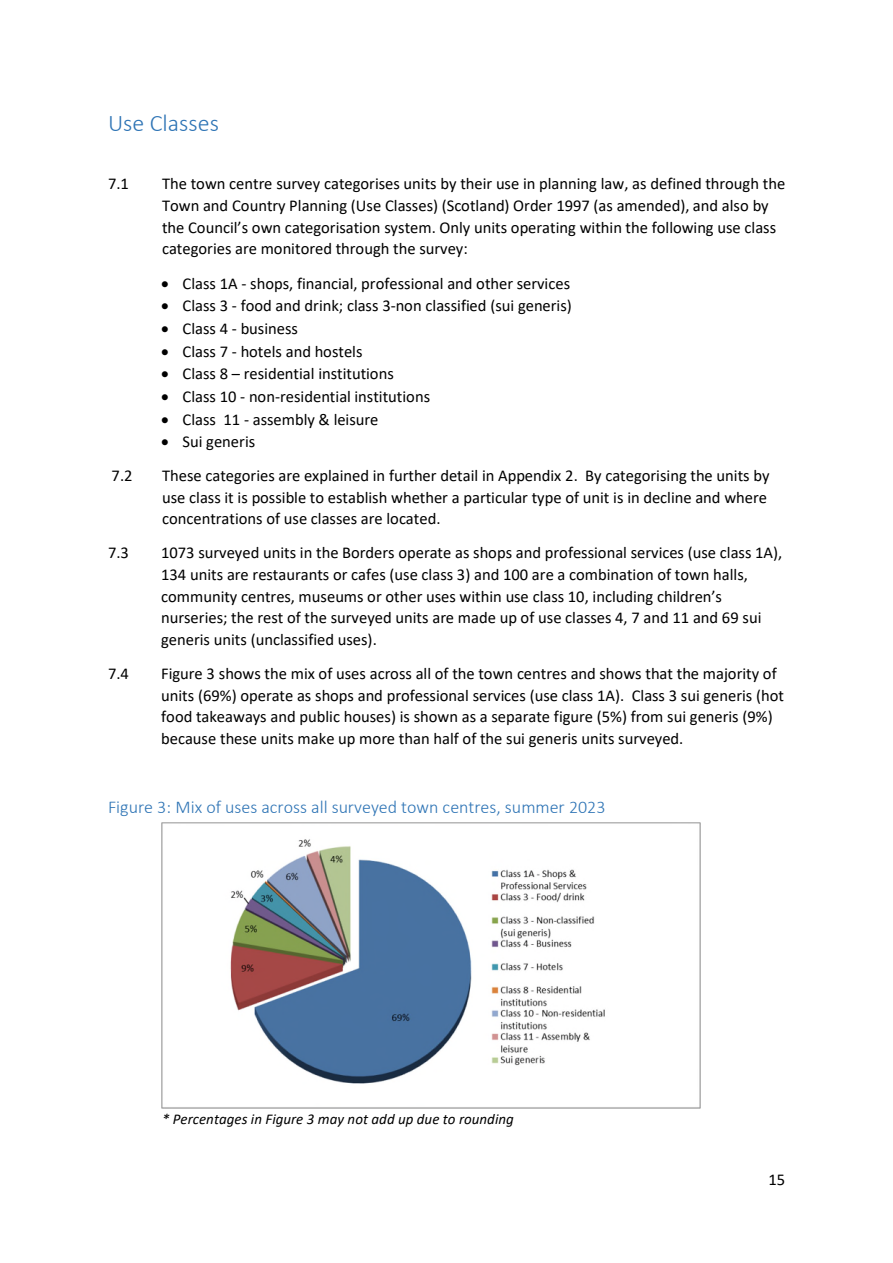
<style>
.page{position:relative;width:893px;height:1263px;background:#fff}
.page>*{position:absolute;margin:0;border:0;box-sizing:border-box;transform-origin:0 0}
.t1{font:300 24px "Calibri";color:#2e74b5}
.t2{font:300 18px "Calibri";color:#2e74b5}
.t3{font:16.5px/21.8px "Calibri";color:#000}
.t4{font:italic 15px "Calibri";letter-spacing:.005em;color:#000}
</style>
<div class="page">
<img style="left:162px;top:822px;width:538px;height:286px">
<h1 class="t1" style="left:108px;top:108px;width:112px">Use Classes</h1>
<p class="t3" style="left:108px;top:172px;width:22px">7.1</p>
<p class="t3" style="left:162px;top:172px;width:625px">The town centre survey categorises units by their use in planning law, as defined through the Town and Country Planning (Use Classes) (Scotland) Order 1997 (as amended), and also by the Council’s own categorisation system. Only units operating within the following use class categories are monitored through the survey:</p>
<p class="t3" style="left:161px;top:272px;width:410px">• Class 1A - shops, financial, professional and other services</p>
<p class="t3" style="left:161px;top:295px;width:412px">• Class 3 - food and drink; class 3-non classified (sui generis)</p>
<p class="t3" style="left:161px;top:318px;width:138px">• Class 4 - business</p>
<p class="t3" style="left:161px;top:340px;width:203px">• Class 7 - hotels and hostels</p>
<p class="t3" style="left:161px;top:363px;width:234px">• Class 8 – residential institutions</p>
<p class="t3" style="left:161px;top:385px;width:271px">• Class 10 - non-residential institutions</p>
<p class="t3" style="left:161px;top:408px;width:219px">• Class 11 - assembly &amp; leisure</p>
<p class="t3" style="left:161px;top:431px;width:96px">• Sui generis</p>
<p class="t3" style="left:112px;top:464px;width:23px">7.2</p>
<p class="t3" style="left:162px;top:464px;width:609px">These categories are explained in further detail in Appendix 2. By categorising the units by use class it is possible to establish whether a particular type of unit is in decline and where concentrations of use classes are located.</p>
<p class="t3" style="left:108px;top:541px;width:22px">7.3</p>
<p class="t3" style="left:161px;top:541px;width:623px">1073 surveyed units in the Borders operate as shops and professional services (use class 1A), 134 units are restaurants or cafes (use class 3) and 100 are a combination of town halls, community centres, museums or other uses within use class 10, including children’s nurseries; the rest of the surveyed units are made up of use classes 4, 7 and 11 and 69 sui generis units (unclassified uses).</p>
<p class="t3" style="left:108px;top:662px;width:22px">7.4</p>
<p class="t3" style="left:161px;top:662px;width:624px">Figure 3 shows the mix of uses across all of the town centres and shows that the majority of units (69%) operate as shops and professional services (use class 1A). Class 3 sui generis (hot food takeaways and public houses) is shown as a separate figure (5%) from sui generis (9%) because these units make up more than half of the sui generis units surveyed.</p>
<p class="t2" style="left:108px;top:796px;width:499px">Figure 3: Mix of uses across all surveyed town centres, summer 2023</p>
<p class="t4" style="left:162px;top:1110px;width:353px">* Percentages in Figure 3 may not add up due to rounding</p>
<p class="t3" style="left:768px;top:1169px;width:18px">15</p>
</div>
